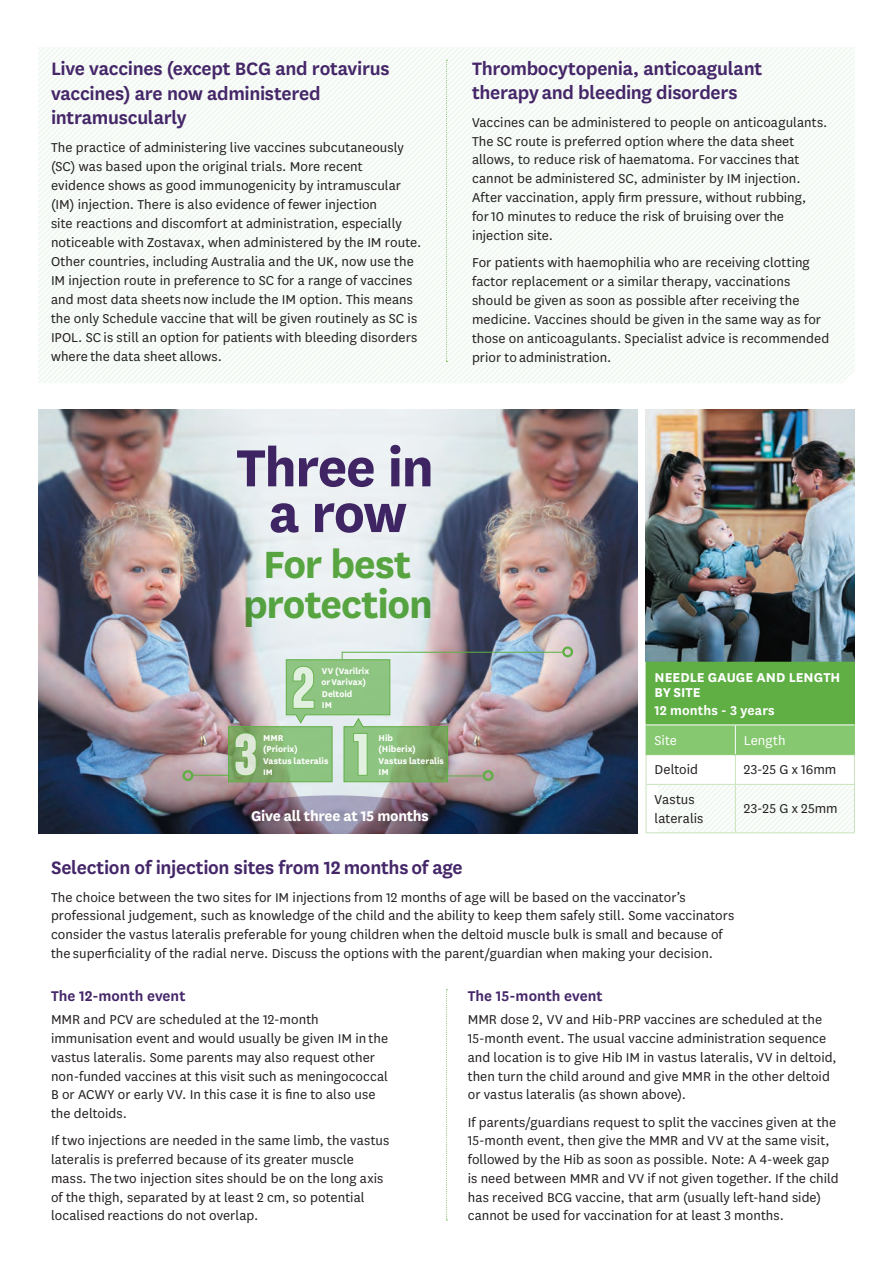
<style>
.page{position:relative;width:893px;height:1263px;background:#fff}
.page>*{position:absolute;margin:0;border:0;box-sizing:border-box;transform-origin:0 0}
.t1{font:700 60.9px/45.8px "National";letter-spacing:-.025em;color:#452769;text-align:center}
.t2{font:700 44.4px/39.8px "National";letter-spacing:-.025em;color:#5faf45;text-align:center}
.vax_sectio_header{font:600 21px/24.3px "National";letter-spacing:-.015em;color:#452769}
.vax_sub{font:600 16.5px "National";color:#452769}
.t3{font:700 16.5px "National";letter-spacing:-.02em;color:#fff}
.midwives_text{font:15px/18.8px "National";letter-spacing:.005em;color:#231f20}
.midwives_text-2{font:700 15px/15px "National";letter-spacing:.005em;color:#fff}
.midwives_text-3{font:600 15px "National";letter-spacing:.005em;color:#fff}
.midwives_text-4{font:15px "National";letter-spacing:.005em;color:#fff}
.t4{font:700 9.9px/11.2px "National";letter-spacing:-.005em;color:#fff}
.t5{font:700 9.45px "National";color:#fff}
</style>
<div class="page">
<img style="left:646px;top:409px;width:209px;height:253px">
<svg style="left:38px;top:47px;width:817px;height:336px"></svg>
<div style="left:646px;top:662px;width:208px;height:63px;background:#5faf45"></div>
<hr style="left:854px;top:662px;width:1px;height:63px;background:#5faf45">
<svg style="left:646px;top:725px;width:209px;height:108px"></svg>
<hr style="left:646px;top:754px;width:89px;height:1px;background:#85c86f">
<hr style="left:735px;top:754px;width:120px;height:1px;background:#85c86f">
<img style="left:38px;top:409px;width:600px;height:424px">
<svg style="left:190px;top:795px;width:288px;height:38px;background:#5f576d"></svg>
<svg style="left:230px;top:728px;width:55px;height:52px;background:#82ad6c"></svg>
<div style="left:228px;top:726px;width:104px;height:56px;border:1px solid #5faf45"></div>
<svg style="left:234px;top:732px;width:23px;height:45px"></svg>
<hr style="left:193px;top:775px;width:36px;height:1px;background:#5faf45">
<div style="left:182px;top:770px;width:11px;height:11px;border:2px solid #5faf45;border-radius:50%"></div>
<img style="left:285px;top:651px;width:279px;height:131px">
<div style="left:562px;top:646px;width:11px;height:11px;border:2px solid #5faf45;border-radius:50%"></div>
<svg style="left:446px;top:60px;width:1px;height:302px"></svg>
<svg style="left:446px;top:989px;width:1px;height:231px"></svg>
<p class="vax_sectio_header" style="left:51px;top:55px;width:340px">Live vaccines (except BCG and rotavirus vaccines) are now administered intramuscularly</p>
<p class="midwives_text" style="left:51px;top:137px;width:372px">The practice of administering live vaccines subcutaneously (SC) was based upon the original trials. More recent<br>evidence shows as good immunogenicity by intramuscular (IM) injection. There is also evidence of fewer injection<br>site reactions and discomfort at administration, especially noticeable with Zostavax, when administered by the IM route.<br>Other countries, including Australia and the UK, now use the IM injection route in preference to SC for a range of vaccines and most data sheets now include the IM option. This means the only Schedule vaccine that will be given routinely as SC is IPOL. SC is still an option for patients with bleeding disorders where the data sheet allows.</p>
<p class="vax_sectio_header" style="left:472px;top:55px;width:292px">Thrombocytopenia, anticoagulant therapy and bleeding disorders</p>
<p class="midwives_text" style="left:472px;top:112px;width:357px">Vaccines can be administered to people on anticoagulants.<br>The SC route is preferred option where the data sheet allows, to reduce risk of haematoma. For vaccines that cannot be administered SC, administer by IM injection.<br>After vaccination, apply firm pressure, without rubbing,<br>for 10 minutes to reduce the risk of bruising over the injection site.</p>
<p class="midwives_text" style="left:472px;top:252px;width:359px">For patients with haemophilia who are receiving clotting factor replacement or a similar therapy, vaccinations should be given as soon as possible after receiving the medicine. Vaccines should be given in the same way as for those on anticoagulants. Specialist advice is recommended prior to administration.</p>
<h1 class="t1" style="left:236px;top:440px;width:199px">Three in a row</h1>
<h2 class="t2" style="left:243px;top:542px;width:191px">For best protection</h2>
<p class="t4" style="left:321px;top:665px;width:49px">VV (Varilrix or Varivax)</p>
<p class="t4" style="left:322px;top:687px;width:32px">Deltoid</p>
<p class="t4" style="left:322px;top:699px;width:12px">IM</p>
<p class="t4" style="left:379px;top:731px;width:16px">Hib</p>
<p class="t4" style="left:379px;top:743px;width:39px">(Hiberix)</p>
<p class="t4" style="left:379px;top:754px;width:67px">Vastus lateralis</p>
<p class="t4" style="left:379px;top:765px;width:12px">IM</p>
<p class="t3" style="left:251px;top:804px;width:179px">Give all three at 15 months</p>
<p class="t4" style="left:263px;top:731px;width:22px">MMR</p>
<p class="t4" style="left:263px;top:743px;width:36px">(Priorix)</p>
<p class="t4" style="left:263px;top:754px;width:67px">Vastus lateralis</p>
<p class="t5" style="left:263px;top:765px;width:11px">IM</p>
<p class="midwives_text-2" style="left:655px;top:669px;width:187px">NEEDLE GAUGE AND LENGTH<br>BY SITE</p>
<p class="midwives_text-3" style="left:655px;top:700px;width:122px">12 months - 3 years</p>
<p class="midwives_text-4" style="left:655px;top:730px;width:24px">Site</p>
<p class="midwives_text-4" style="left:744px;top:730px;width:43px">Length</p>
<p class="midwives_text" style="left:655px;top:760px;width:45px">Deltoid</p>
<p class="midwives_text" style="left:744px;top:760px;width:94px">23-25 G x 16mm</p>
<p class="midwives_text" style="left:655px;top:789px;width:50px">Vastus lateralis</p>
<p class="midwives_text" style="left:744px;top:799px;width:95px">23-25 G x 25mm</p>
<p class="vax_sectio_header" style="left:51px;top:854px;width:413px">Selection of injection sites from 12 months of age</p>
<p class="midwives_text" style="left:51px;top:887px;width:685px">The choice between the two sites for IM injections from 12 months of age will be based on the vaccinator’s professional judgement, such as knowledge of the child and the ability to keep them safely still. Some vaccinators consider the vastus lateralis preferable for young children when the deltoid muscle bulk is small and because of the superficiality of the radial nerve. Discuss the options with the parent/guardian when making your decision.</p>
<p class="vax_sub" style="left:51px;top:985px;width:136px">The 12-month event</p>
<p class="midwives_text" style="left:51px;top:1010px;width:339px">MMR and PCV are scheduled at the 12-month immunisation event and would usually be given IM in the vastus lateralis. Some parents may also request other non-funded vaccines at this visit such as meningococcal B or ACWY or early VV. In this case it is fine to also use the deltoids.</p>
<p class="midwives_text" style="left:51px;top:1131px;width:340px">If two injections are needed in the same limb, the vastus lateralis is preferred because of its greater muscle mass. The two injection sites should be on the long axis of the thigh, separated by at least 2 cm, so potential localised reactions do not overlap.</p>
<p class="vax_sub" style="left:468px;top:985px;width:136px">The 15-month event</p>
<p class="midwives_text" style="left:468px;top:1010px;width:371px">MMR dose 2, VV and Hib-PRP vaccines are scheduled at the 15-month event. The usual vaccine administration sequence and location is to give Hib IM in vastus lateralis, VV in deltoid, then turn the child around and give MMR in the other deltoid or vastus lateralis (as shown above).</p>
<p class="midwives_text" style="left:468px;top:1112px;width:372px">If parents/guardians request to split the vaccines given at the 15-month event, then give the MMR and VV at the same visit, followed by the Hib as soon as possible. Note: A 4-week gap is need between MMR and VV if not given together. If the child has received BCG vaccine, that arm (usually left-hand side) cannot be used for vaccination for at least 3 months.</p>
</div>
